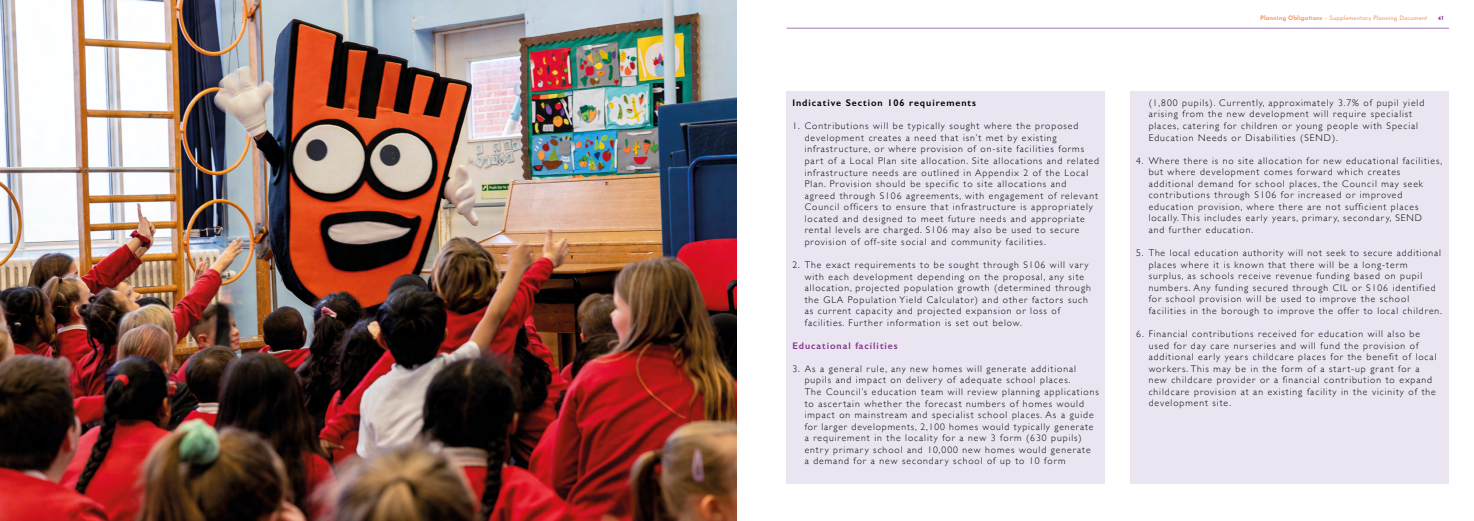
<style>
.page{position:relative;width:1474px;height:521px;background:#fff}
.page>*{position:absolute;margin:0;border:0;box-sizing:border-box;transform-origin:0 0}
.Main_copy_11pt{font:300 9.62px/11.5px "Gill Sans";letter-spacing:.1em;color:#000}
.Main_copy_11pt-2{font:600 9.62px "Gill Sans";letter-spacing:.1em;color:#000}
.Main_copy_11pt-3{font:600 9.62px "Gill Sans";letter-spacing:.1em;color:#82368c}
.t1{font:100 6.12px "Josefin Sans";color:#f4996a}
.t2{font:700 6.12px "Josefin Sans";color:#82368c}
.s1{font-weight:700}
</style>
<div class="page">
<hr style="left:786px;top:28px;width:663px;height:1px;background:#9d7eb8">
<img style="left:0;top:0;width:737px;height:521px">
<div style="left:1130px;top:91px;width:318px;height:392px;background:#ebe5f1"></div>
<div style="left:786px;top:91px;width:319px;height:392px;background:#ebe5f1"></div>
<p class="Main_copy_11pt-2" style="left:792px;top:97px;width:185px">Indicative Section 106 requirements</p>
<p class="Main_copy_11pt" style="left:792px;top:120px;width:287px">1. Contributions will be typically sought where the proposed</p>
<p class="Main_copy_11pt" style="left:804px;top:131px;width:253px">development creates a need that isn’t met by existing</p>
<p class="Main_copy_11pt" style="left:804px;top:143px;width:281px">infrastructure, or where provision of on-site facilities forms</p>
<p class="Main_copy_11pt" style="left:804px;top:155px;width:296px">part of a Local Plan site allocation. Site allocations and related</p>
<p class="Main_copy_11pt" style="left:804px;top:166px;width:285px">infrastructure needs are outlined in Appendix 2 of the Local</p>
<p class="Main_copy_11pt" style="left:804px;top:178px;width:263px">Plan. Provision should be specific to site allocations and</p>
<p class="Main_copy_11pt" style="left:804px;top:189px;width:295px">agreed through S106 agreements, with engagement of relevant</p>
<p class="Main_copy_11pt" style="left:804px;top:201px;width:289px">Council officers to ensure that infrastructure is appropriately</p>
<p class="Main_copy_11pt" style="left:804px;top:212px;width:281px">located and designed to meet future needs and appropriate</p>
<p class="Main_copy_11pt" style="left:804px;top:224px;width:276px">rental levels are charged. S106 may also be used to secure</p>
<p class="Main_copy_11pt" style="left:804px;top:235px;width:242px">provision of off-site social and community facilities.</p>
<p class="Main_copy_11pt" style="left:792px;top:259px;width:298px">2. The exact requirements to be sought through S106 will vary</p>
<p class="Main_copy_11pt" style="left:804px;top:270px;width:281px">with each development depending on the proposal, any site</p>
<p class="Main_copy_11pt" style="left:804px;top:282px;width:287px">allocation, projected population growth (determined through</p>
<p class="Main_copy_11pt" style="left:804px;top:293px;width:284px">the GLA Population Yield Calculator) and other factors such</p>
<p class="Main_copy_11pt" style="left:804px;top:305px;width:257px">as current capacity and projected expansion or loss of</p>
<p class="Main_copy_11pt" style="left:804px;top:316px;width:219px">facilities. Further information is set out below.</p>
<p class="Main_copy_11pt-3" style="left:792px;top:340px;width:107px">Educational facilities</p>
<p class="Main_copy_11pt" style="left:792px;top:362px;width:285px">3. As a general rule, any new homes will generate additional</p>
<p class="Main_copy_11pt" style="left:804px;top:374px;width:267px">pupils and impact on delivery of adequate school places.</p>
<p class="Main_copy_11pt" style="left:804px;top:386px;width:295px">The Council’s education team will review planning applications</p>
<p class="Main_copy_11pt" style="left:804px;top:397px;width:281px">to ascertain whether the forecast numbers of homes would</p>
<p class="Main_copy_11pt" style="left:804px;top:409px;width:290px">impact on mainstream and specialist school places. As a guide</p>
<p class="Main_copy_11pt" style="left:804px;top:420px;width:290px">for larger developments, 2,100 homes would typically generate</p>
<p class="Main_copy_11pt" style="left:804px;top:432px;width:278px">a requirement in the locality for a new 3 form (630 pupils)</p>
<p class="Main_copy_11pt" style="left:804px;top:443px;width:287px">entry primary school and 10,000 new homes would generate</p>
<p class="Main_copy_11pt" style="left:804px;top:455px;width:262px">a demand for a new secondary school of up to 10 form</p>
<p class="t1" style="left:1260px;top:14px;width:169px"><span class="s1">Planning Obligations</span> – Supplementary Planning Document</p>
<p class="t2" style="left:1437px;top:12px;width:7px">41</p>
<p class="Main_copy_11pt" style="left:1148px;top:96px;width:277px">(1,800 pupils). Currently, approximately 3.7% of pupil yield</p>
<p class="Main_copy_11pt" style="left:1148px;top:108px;width:265px">arising from the new development will require specialist</p>
<p class="Main_copy_11pt" style="left:1148px;top:120px;width:271px">places, catering for children or young people with Special</p>
<p class="Main_copy_11pt" style="left:1148px;top:131px;width:191px">Education Needs or Disabilities (SEND).</p>
<p class="Main_copy_11pt" style="left:1136px;top:154px;width:307px">4. Where there is no site allocation for new educational facilities,</p>
<p class="Main_copy_11pt" style="left:1148px;top:166px;width:253px">but where development comes forward which creates</p>
<p class="Main_copy_11pt" style="left:1148px;top:177px;width:276px">additional demand for school places, the Council may seek</p>
<p class="Main_copy_11pt" style="left:1148px;top:189px;width:255px">contributions through S106 for increased or improved</p>
<p class="Main_copy_11pt" style="left:1148px;top:200px;width:271px">education provision, where there are not sufficient places</p>
<p class="Main_copy_11pt" style="left:1148px;top:212px;width:275px">locally. This includes early years, primary, secondary, SEND</p>
<p class="Main_copy_11pt" style="left:1148px;top:224px;width:106px">and further education.</p>
<p class="Main_copy_11pt" style="left:1136px;top:247px;width:306px">5. The local education authority will not seek to secure additional</p>
<p class="Main_copy_11pt" style="left:1148px;top:258px;width:260px">places where it is known that there will be a long-term</p>
<p class="Main_copy_11pt" style="left:1148px;top:270px;width:275px">surplus, as schools receive revenue funding based on pupil</p>
<p class="Main_copy_11pt" style="left:1148px;top:281px;width:288px">numbers. Any funding secured through CIL or S106 identified</p>
<p class="Main_copy_11pt" style="left:1148px;top:293px;width:262px">for school provision will be used to improve the school</p>
<p class="Main_copy_11pt" style="left:1148px;top:304px;width:295px">facilities in the borough to improve the offer to local children.</p>
<p class="Main_copy_11pt" style="left:1136px;top:327px;width:285px">6. Financial contributions received for education will also be</p>
<p class="Main_copy_11pt" style="left:1148px;top:339px;width:271px">used for day care nurseries and will fund the provision of</p>
<p class="Main_copy_11pt" style="left:1148px;top:351px;width:289px">additional early years childcare places for the benefit of local</p>
<p class="Main_copy_11pt" style="left:1148px;top:362px;width:285px">workers. This may be in the form of a start-up grant for a new childcare provider or a financial contribution to expand</p>
<p class="Main_copy_11pt" style="left:1148px;top:385px;width:289px">childcare provision at an existing facility in the vicinity of the</p>
<p class="Main_copy_11pt" style="left:1148px;top:397px;width:84px">development site.</p>
</div>
